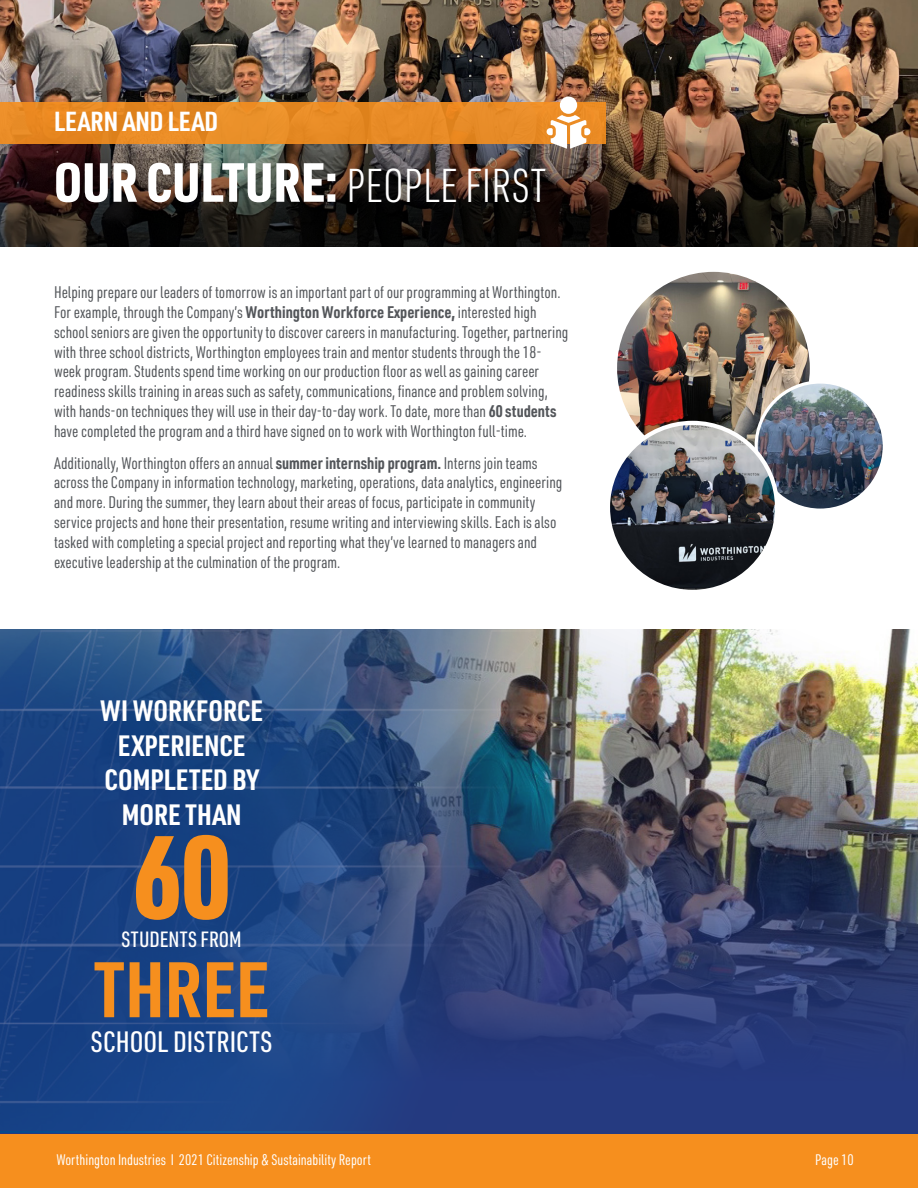
<style>
.page{position:relative;width:918px;height:1188px;background:#fff}
.page>*{position:absolute;margin:0;border:0;box-sizing:border-box;transform-origin:0 0}
.t1{font:900 115.5px "URWDIN Cond";color:#f68f1e}
.t2{font:700 76.95px "URWDIN Cond";letter-spacing:.005em;color:#f68f1e}
.t3{font:900 54px "URWDIN Cond";color:#fff}
.t4{font:700 28.8px/34.7px "URWDIN Cond";color:#fff;text-align:center}
.t5{font:500 28.8px "URWDIN Cond";color:#fff}
.t6{font:700 27px "URWDIN Cond";color:#fff}
.t7{font:500 21.6px "URWDIN Cond";color:#fff}
.t8{font:16.5px/19.8px "URWDIN Cond";color:#53565a}
.t9{font:15px "URWDIN Cond";color:#fff}
.s1{font-weight:300;font-size:46.5px}
.s2{font-weight:700}
</style>
<div class="page">
<img style="left:0;top:630px;width:918px;height:501px">
<img style="left:0;top:0;width:918px;height:246px">
<div style="left:0;top:102px;width:606px;height:41px;background:#e98b26"></div>
<div style="left:560px;top:97px;width:17px;height:17px;background:#fff;border-radius:50%"></div>
<svg style="left:547px;top:115px;width:43px;height:34px"></svg>
<div style="left:0;top:1134px;width:918px;height:54px;background:#f68f1e"></div>
<img style="left:615px;top:269px;width:197px;height:198px;border-radius:99px">
<img style="left:756px;top:382px;width:128px;height:128px;border-radius:64px">
<div style="left:755px;top:380px;width:131px;height:132px;border:3px solid #fff;border-radius:50%"></div>
<img style="left:608px;top:423px;width:169px;height:169px;border-radius:85px">
<div style="left:606px;top:421px;width:173px;height:173px;border:4px solid #fff;border-radius:50%"></div>
<h3 class="t6" style="left:54px;top:103px;width:166px">LEARN AND LEAD</h3>
<h3 class="t3" style="left:54px;top:145px;width:494px">OUR CULTURE: <span class="s1">PEOPLE FIRST</span></h3>
<p class="t8" style="left:54px;top:282px;width:516px">Helping prepare our leaders of tomorrow is an important part of our programming at Worthington.<br>For example, through the Company’s <span class="s2">Worthington Workforce Experience,</span> interested high school seniors are given the opportunity to discover careers in manufacturing. Together, partnering with three school districts, Worthington employees train and mentor students through the 18- week program. Students spend time working on our production floor as well as gaining career readiness skills training in areas such as safety, communications, finance and problem solving, with hands-on techniques they will use in their day-to-day work. To date, more than <span class="s2">60 students </span>have completed the program and a third have signed on to work with Worthington full-time.</p>
<p class="t8" style="left:54px;top:452px;width:510px">Additionally, Worthington offers an annual <span class="s2">summer internship program.</span> Interns join teams across the Company in information technology, marketing, operations, data analytics, engineering and more. During the summer, they learn about their areas of focus, participate in community service projects and hone their presentation, resume writing and interviewing skills. Each is also tasked with completing a special project and reporting what they’ve learned to managers and executive leadership at the culmination of the program.</p>
<h3 class="t4" style="left:100px;top:692px;width:164px">WI WORKFORCE<br>EXPERIENCE<br>COMPLETED BY<br>MORE THAN</h3>
<h1 class="t1" style="left:133px;top:798px;width:98px">60</h1>
<h3 class="t7" style="left:122px;top:925px;width:122px">STUDENTS FROM</h3>
<h2 class="t2" style="left:94px;top:938px;width:177px">THREE</h2>
<h3 class="t5" style="left:91px;top:1023px;width:183px">SCHOOL DISTRICTS</h3>
<p class="t9" style="left:56px;top:1150px;width:316px">Worthington Industries I 2021 Citizenship &amp; Sustainability Report</p>
<p class="t9" style="left:815px;top:1150px;width:40px">Page 10</p>
</div>
